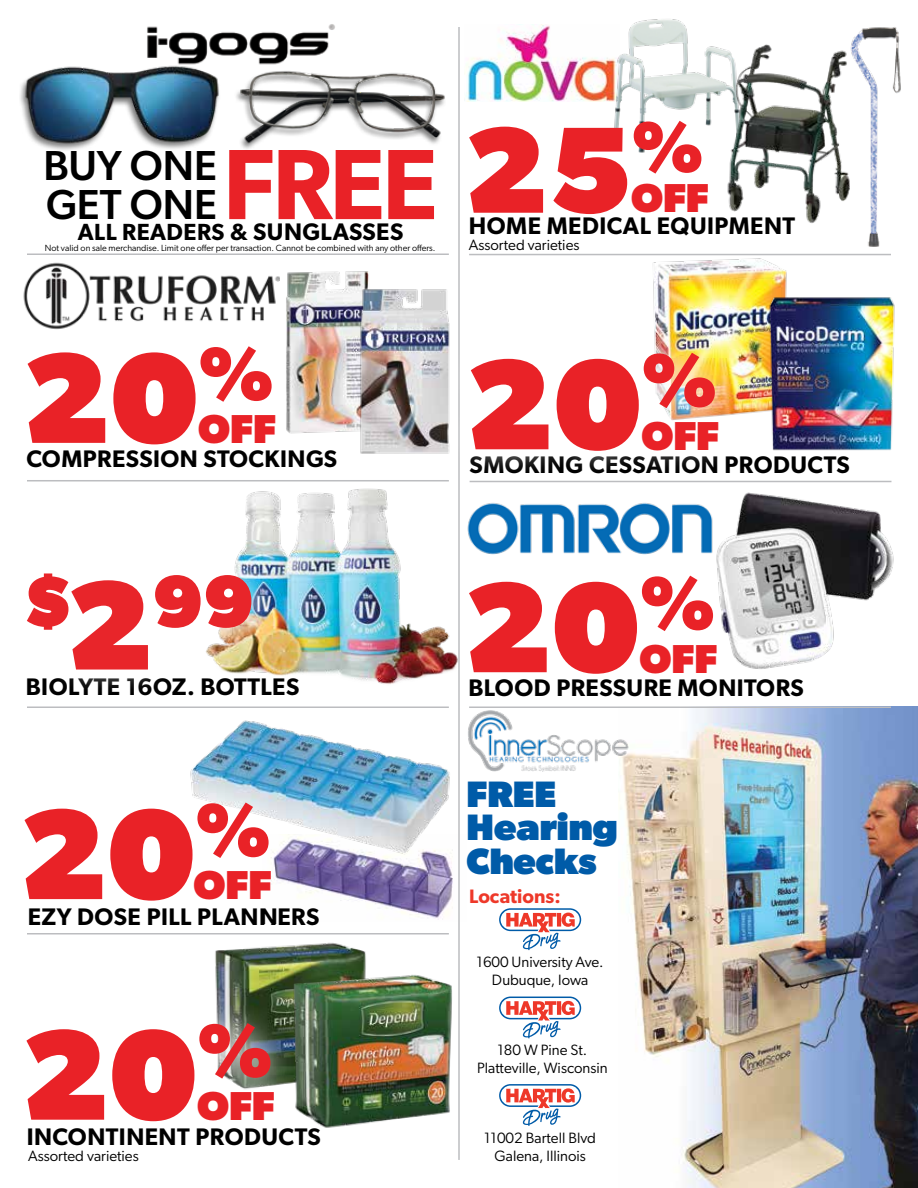
<style>
.page{position:relative;width:918px;height:1188px;background:#fff}
.page>*{position:absolute;margin:0;border:0;box-sizing:border-box;transform-origin:0 0}
.t1{font:800 129.3px "Gibson";color:#e92227}
.t2{font:800 123px "Gibson";color:#e92227}
.t3{font:600 100.2px "Gibson";color:#e92227}
.t4{font:800 74.4px "Gibson";color:#e8252a}
.t5{font:800 71.7px "Gibson";color:#e92227}
.t6{font:500 42px/39px "Gibson";color:#000}
.t7{font:800 40.5px "Gibson";color:#e92227}
.t8{font:800 36.9px/33.5px "Gibson";color:#005ba8}
.t9{font:600 24px "Gibson";letter-spacing:.02em;color:#000}
.t10{font:600 23.4px "Gibson";letter-spacing:.02em;color:#000}
.t11{font:600 19.5px "Gibson";color:#ee3829}
.t12{font:15px/18px "Gibson";color:#000;text-align:center}
.t13{font:9px "Gibson";color:#000}
.s1{font-size:24px}
.s2{font-size:127.5px}
</style>
<div class="page">
<img style="left:190px;top:720px;width:260px;height:115px">
<hr style="left:27px;top:480px;width:422px;height:1px;background:#bcbdc0">
<hr style="left:470px;top:481px;width:421px;height:1px;background:#bcbdc0">
<hr style="left:27px;top:254px;width:422px;height:1px;background:#bcbdc0">
<hr style="left:469px;top:254px;width:422px;height:1px;background:#bcbdc0">
<hr style="left:27px;top:706px;width:422px;height:2px;background:#bcbdc0">
<hr style="left:27px;top:933px;width:422px;height:1px;background:#bcbdc0">
<hr style="left:458px;top:27px;width:2px;height:1133px;background:#bcbdc0">
<img style="left:23px;top:262px;width:256px;height:68px">
<img style="left:286px;top:271px;width:83px;height:163px">
<img style="left:356px;top:284px;width:94px;height:170px">
<img style="left:716px;top:496px;width:178px;height:173px">
<img style="left:215px;top:946px;width:151px;height:53px">
<img style="left:290px;top:968px;width:162px;height:160px">
<div style="left:4px;top:999px;width:294px;height:147px;background:#fff;opacity:.95"></div>
<div style="left:2px;top:779px;width:293px;height:147px;background:#fff"></div>
<img style="left:645px;top:255px;width:149px;height:159px">
<img style="left:263px;top:835px;width:197px;height:87px">
<img style="left:205px;top:476px;width:255px;height:230px">
<div style="left:5px;top:550px;width:271px;height:145px;background:#fff"></div>
<img style="left:467px;top:503px;width:255px;height:52px">
<img style="left:763px;top:293px;width:132px;height:158px">
<div style="left:448px;top:329px;width:295px;height:147px;background:#fff;opacity:.95"></div>
<img style="left:622px;top:706px;width:296px;height:482px">
<img style="left:468px;top:710px;width:162px;height:61px">
<img style="left:147px;top:24px;width:188px;height:41px">
<div style="left:19px;top:66px;width:202px;height:86px;background:#000;opacity:.52"></div>
<img style="left:20px;top:59px;width:203px;height:88px">
<img style="left:239px;top:71px;width:206px;height:76px">
<img style="left:612px;top:19px;width:84px;height:134px">
<img style="left:696px;top:44px;width:150px;height:179px">
<img style="left:466px;top:24px;width:153px;height:77px">
<img style="left:846px;top:27px;width:55px;height:220px">
<img style="left:279px;top:845px;width:138px;height:1px">
<img style="left:280px;top:870px;width:138px;height:90px">
<img style="left:639px;top:411px;width:138px;height:1px">
<img style="left:640px;top:445px;width:138px;height:90px">
<img style="left:716px;top:557px;width:58px;height:91px">
<hr style="left:469px;top:706px;width:422px;height:2px;background:#bcbdc0">
<svg style="left:499px;top:908px;width:82px;height:42px"></svg>
<svg style="left:499px;top:997px;width:82px;height:41px"></svg>
<svg style="left:499px;top:1084px;width:82px;height:42px"></svg>
<h3 class="t6" style="left:43px;top:145px;width:175px">BUY ONE<br>GET ONE</h3>
<h3 class="t3" style="left:223px;top:125px;width:216px">FREE</h3>
<p class="t13" style="left:45px;top:242px;width:392px">Not valid on sale merchandise. Limit one offer per transaction. Cannot be combined with any other offers.</p>
<p class="t10" style="left:78px;top:218px;width:327px">ALL READERS &amp; <span class="s1">SUNGLASSES</span></p>
<h3 class="t5" style="left:632px;top:105px;width:73px">%</h3>
<h3 class="t7" style="left:631px;top:174px;width:79px">OFF</h3>
<h2 class="t2" style="left:464px;top:97px;width:170px">25</h2>
<p class="t9" style="left:469px;top:211px;width:328px">HOME MEDICAL EQUIPMENT</p>
<p class="t12" style="left:469px;top:236px;width:112px">Assorted varieties</p>
<h1 class="t1" style="left:22px;top:322px;width:253px">20<sup>%</sup></h1>
<h1 class="t1" style="left:465px;top:328px;width:253px">20<sup>%</sup></h1>
<h3 class="t7" style="left:198px;top:405px;width:79px">OFF</h3>
<h3 class="t7" style="left:641px;top:412px;width:79px">OFF</h3>
<p class="t9" style="left:27px;top:445px;width:312px">COMPRESSION STOCKINGS</p>
<p class="t9" style="left:470px;top:451px;width:382px">SMOKING CESSATION PRODUCTS</p>
<h3 class="t4" style="left:22px;top:557px;width:234px">$<span class="s2">2</span>99</h3>
<p class="t9" style="left:26px;top:673px;width:275px">BIOLYTE 16OZ. BOTTLES</p>
<h1 class="t1" style="left:19px;top:778px;width:253px">20<sup>%</sup></h1>
<h3 class="t7" style="left:194px;top:861px;width:79px">OFF</h3>
<p class="t9" style="left:28px;top:902px;width:293px">EZY DOSE PILL PLANNERS</p>
<h1 class="t1" style="left:21px;top:998px;width:253px">20<sup>%</sup></h1>
<h3 class="t7" style="left:197px;top:1082px;width:79px">OFF</h3>
<p class="t9" style="left:27px;top:1123px;width:296px">INCONTINENT PRODUCTS</p>
<p class="t12" style="left:28px;top:1146px;width:112px">Assorted varieties</p>
<h1 class="t1" style="left:463px;top:551px;width:253px">20<sup>%</sup></h1>
<h3 class="t7" style="left:640px;top:635px;width:79px">OFF</h3>
<p class="t9" style="left:468px;top:674px;width:337px">BLOOD PRESSURE MONITORS</p>
<h3 class="t8" style="left:467px;top:778px;width:153px">FREE<br>Hearing<br>Checks</h3>
<p class="t11" style="left:469px;top:884px;width:93px">Locations:</p>
<p class="t12" style="left:477px;top:953px;width:129px">1600 University Ave.<br>Dubuque, Iowa</p>
<p class="t12" style="left:477px;top:1041px;width:132px">180 W Pine St.<br>Platteville, Wisconsin</p>
<p class="t12" style="left:484px;top:1129px;width:113px">11002 Bartell Blvd<br>Galena, Illinois</p>
</div>
